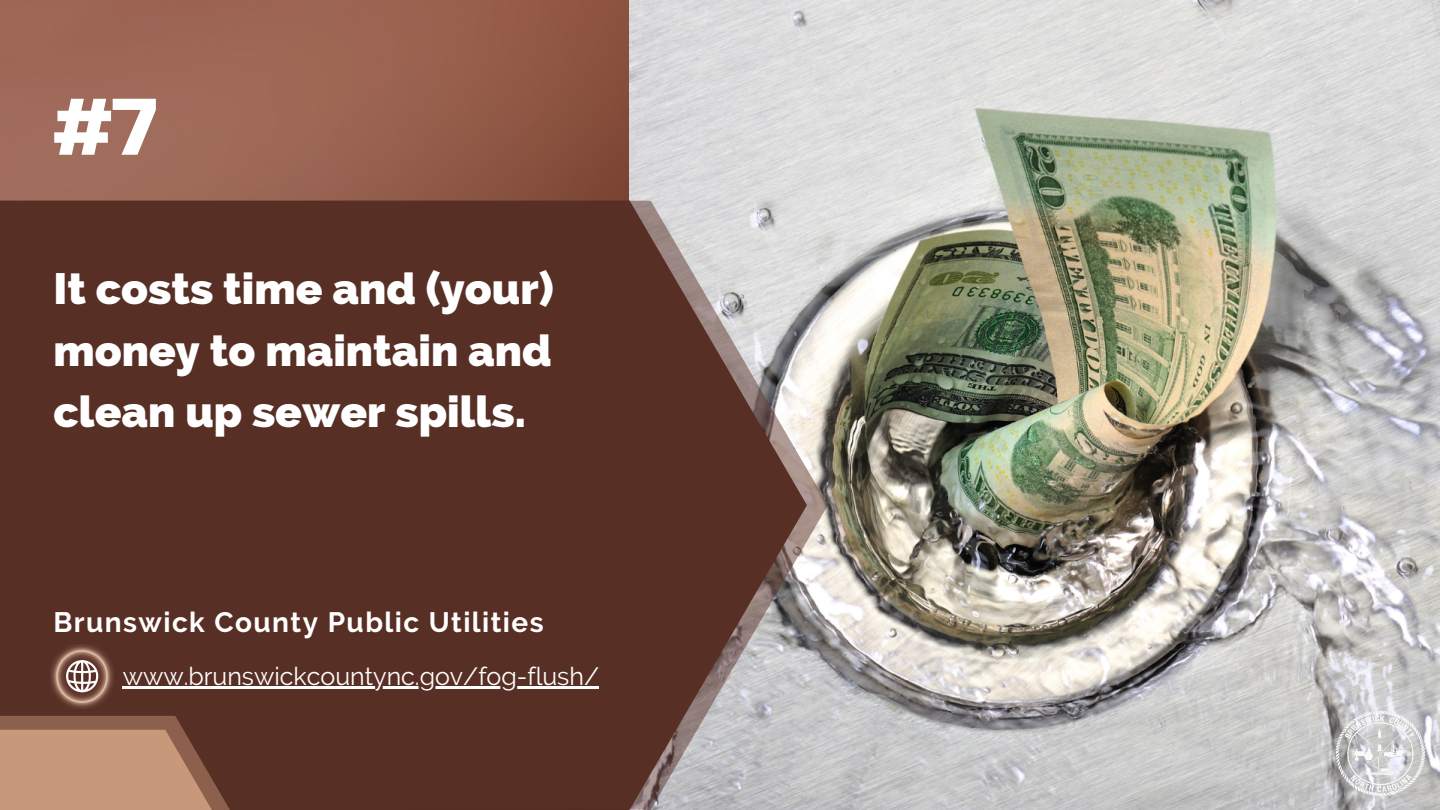
<style>
.page{position:relative;width:1440px;height:810px;background:#fff}
.page>*{position:absolute;margin:0;border:0;box-sizing:border-box;transform-origin:0 0}
.t1{font:80px "Russo One";color:#fff}
.t2{font:800 44px/61.5px "Raleway";color:#fff;text-align:justify}
.t3{font:700 28px "Raleway";letter-spacing:.05em;color:#fff}
.t4{font:25px "Raleway";color:#fff}
</style>
<div class="page">
<img style="left:0;top:0;width:630px;height:201px">
<img style="left:630px;top:0;width:810px;height:810px">
<svg style="left:807px;top:201px;width:21px;height:609px;background:#cbc7c4"></svg>
<svg style="left:0;top:201px;width:807px;height:609px;background:#633e36"></svg>
<img style="left:1324px;top:707px;width:116px;height:93px">
<img style="left:51px;top:644px;width:63px;height:64px">
<hr style="left:123px;top:686px;width:476px;height:2px;background:#fff">
<svg style="left:0;top:716px;width:235px;height:94px;background:#af8066"></svg>
<h1 class="t1" style="left:53px;top:81px;width:105px">#7</h1>
<p class="t2" style="left:53px;top:258px;width:502px">It costs time and (your) money to maintain and clean up sewer spills.</p>
<p class="t3" style="left:53px;top:606px;width:492px">Brunswick County Public Utilities</p>
<p class="t4" style="left:123px;top:661px;width:478px">www.brunswickcountync.gov/fog-flush/</p>
</div>
